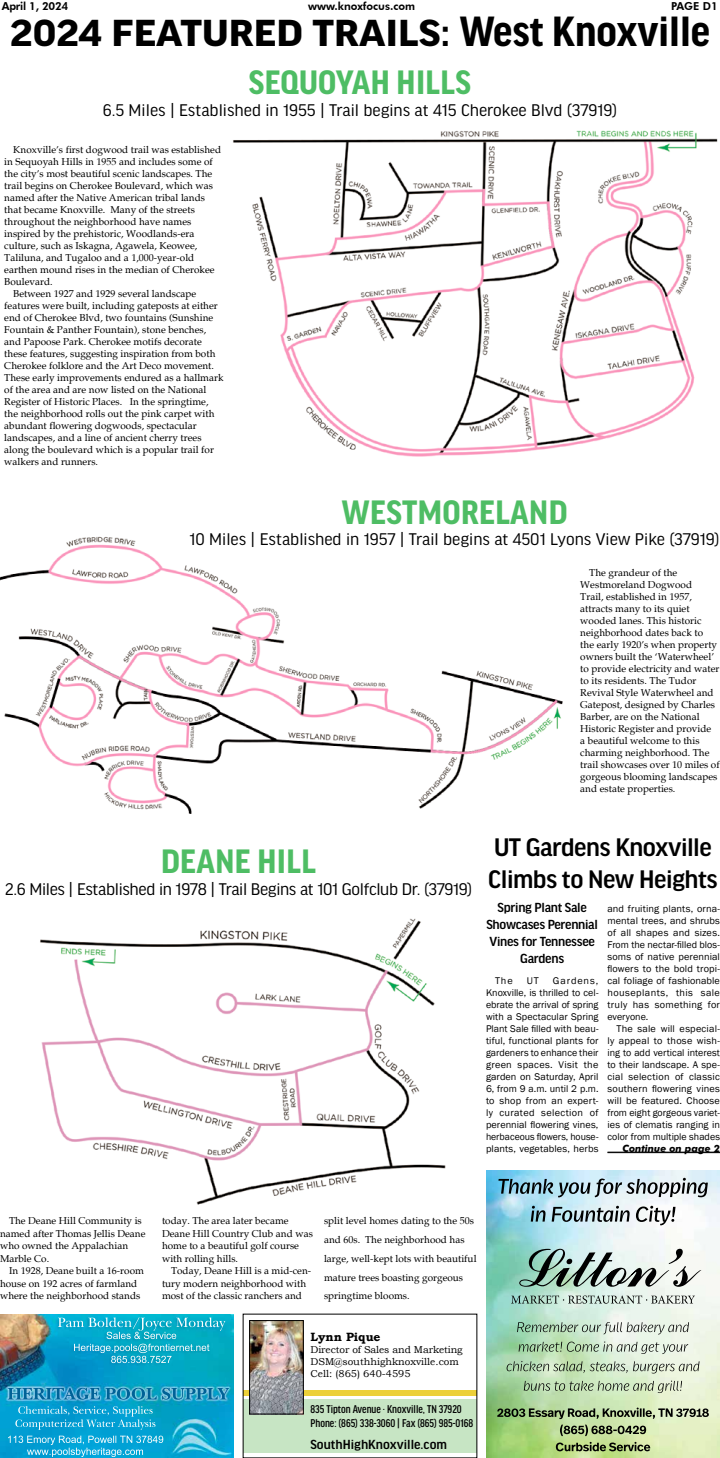
<style>
.page{position:relative;width:720px;height:1458px;background:#fff}
.page>*{position:absolute;margin:0;border:0;box-sizing:border-box;transform-origin:0 0}
.t1{font:700 expanded 40px "Good Headline Pro";color:#000}
.t2{font:700 36px "Good Headline Pro Narr";letter-spacing:.01em;color:#4ebd64}
.t3{font:500 27px/32.4px "Good Headline Pro";letter-spacing:-.02em;color:#000}
.t4{font:18px "Good Headline Pro";color:#000}
.t5{font:18px "Good Headline Pro";letter-spacing:-.02em;color:#000}
.t6{font:500 14px/16.8px "Good Headline Pro";letter-spacing:-.02em;color:#000;text-align:center}
.t7{font:500 14px "Good Headline Pro";color:#000}
.t8{font:500 condensed 12px/14.4px "Good Headline Pro";color:#000}
.t9{font:700 12px "Bookman Old Style";color:#000}
.t10{font:800 11px "Futura BT";color:#000}
.t11{font:800 11px "Futura BT";letter-spacing:-.02em;color:#000}
.t12{font:10px/12px "Palatia";color:#000}
.t13{font:10px/12px "Franklin Gothic";letter-spacing:.005em;color:#000;text-align:justify}
.t14{font:10px/12px "Bookman Old Style";color:#000}
.t15{font:italic 700 10px "Futura BT";color:#000}
.s1{font-family:"Good Headline Pro Narr";font-stretch:normal;font-size:45px}
</style>
<div class="page">
<img style="left:486px;top:1170px;width:234px;height:288px">
<svg style="left:556px;top:1442px;width:94px;height:9px"></svg>
<svg style="left:560px;top:1425px;width:86px;height:11px"></svg>
<svg style="left:497px;top:1408px;width:212px;height:11px"></svg>
<svg style="left:524px;top:1381px;width:158px;height:12px"></svg>
<svg style="left:507px;top:1361px;width:193px;height:13px"></svg>
<svg style="left:519px;top:1342px;width:169px;height:12px"></svg>
<svg style="left:517px;top:1322px;width:172px;height:13px"></svg>
<svg style="left:511px;top:1295px;width:184px;height:9px"></svg>
<svg style="left:519px;top:1249px;width:183px;height:38px"></svg>
<svg style="left:531px;top:1206px;width:145px;height:19px"></svg>
<svg style="left:498px;top:1178px;width:210px;height:19px"></svg>
<div style="left:243px;top:1400px;width:234px;height:53px;background:#c7e5c4"></div>
<div style="left:243px;top:1390px;width:234px;height:6px;background:#ecd039"></div>
<img style="left:251px;top:1322px;width:50px;height:90px">
<div style="left:249px;top:1320px;width:54px;height:94px;border:1px solid #000"></div>
<img style="left:0;top:1314px;width:234px;height:144px">
<img style="left:40px;top:918px;width:406px;height:287px">
<img style="left:233px;top:130px;width:485px;height:327px">
<img style="left:0;top:536px;width:563px;height:278px">
<hr style="left:608px;top:1152px;width:112px;height:1px;background:#000">
<p class="t11" style="left:2px;top:0;width:68px">April 1, 2024</p>
<p class="t10" style="left:308px;top:0;width:108px">www.knoxfocus.com</p>
<p class="t10" style="left:671px;top:0;width:48px">PAGE D1</p>
<h1 class="t1" style="left:10px;top:14px;width:702px">2024 FEATURED TRAILS: <span class="s1">West Knoxville</span></h1>
<h2 class="t2" style="left:249px;top:65px;width:224px">SEQUOYAH HILLS</h2>
<h3 class="t4" style="left:103px;top:101px;width:516px">6.5 Miles | Established in 1955 | Trail begins at 415 Cherokee Blvd (37919)</h3>
<p class="t12" style="left:13px;top:144px;width:209px">Knoxville’s first dogwood trail was established</p>
<p class="t12" style="left:4px;top:156px;width:210px">in Sequoyah Hills in 1955 and includes some of</p>
<p class="t12" style="left:4px;top:168px;width:210px">the city’s most beautiful scenic landscapes. The</p>
<p class="t12" style="left:4px;top:180px;width:210px">trail begins on Cherokee Boulevard, which was</p>
<p class="t12" style="left:4px;top:192px;width:202px">named after the Native American tribal lands</p>
<p class="t12" style="left:4px;top:204px;width:192px">that became Knoxville. Many of the streets</p>
<p class="t12" style="left:4px;top:216px;width:189px">throughout the neighborhood have names</p>
<p class="t12" style="left:4px;top:228px;width:192px">inspired by the prehistoric, Woodlands-era</p>
<p class="t12" style="left:4px;top:240px;width:195px">culture, such as Iskagna, Agawela, Keowee,</p>
<p class="t12" style="left:4px;top:252px;width:192px">Taliluna, and Tugaloo and a 1,000-year-old</p>
<p class="t12" style="left:4px;top:264px;width:212px">earthen mound rises in the median of Cherokee</p>
<p class="t12" style="left:4px;top:276px;width:50px">Boulevard.</p>
<p class="t12" style="left:13px;top:288px;width:184px">Between 1927 and 1929 several landscape</p>
<p class="t12" style="left:4px;top:300px;width:215px">features were built, including gateposts at either</p>
<p class="t12" style="left:4px;top:312px;width:210px">end of Cherokee Blvd, two fountains (Sunshine</p>
<p class="t12" style="left:4px;top:324px;width:204px">Fountain &amp; Panther Fountain), stone benches,</p>
<p class="t12" style="left:4px;top:336px;width:199px">and Papoose Park. Cherokee motifs decorate</p>
<p class="t12" style="left:4px;top:348px;width:213px">these features, suggesting inspiration from both</p>
<p class="t12" style="left:4px;top:360px;width:211px">Cherokee folklore and the Art Deco movement.</p>
<p class="t12" style="left:4px;top:372px;width:221px">These early improvements endured as a hallmark</p>
<p class="t12" style="left:4px;top:384px;width:204px">of the area and are now listed on the National</p>
<p class="t12" style="left:4px;top:396px;width:206px">Register of Historic Places. In the springtime,</p>
<p class="t12" style="left:4px;top:408px;width:212px">the neighborhood rolls out the pink carpet with</p>
<p class="t12" style="left:4px;top:420px;width:194px">abundant flowering dogwoods, spectacular</p>
<p class="t12" style="left:4px;top:432px;width:199px">landscapes, and a line of ancient cherry trees</p>
<p class="t12" style="left:4px;top:444px;width:211px">along the boulevard which is a popular trail for</p>
<p class="t12" style="left:4px;top:456px;width:95px">walkers and runners.</p>
<h2 class="t2" style="left:341px;top:494px;width:228px">WESTMORELAND</h2>
<h3 class="t4" style="left:189px;top:531px;width:532px">10 Miles | Established in 1957 | Trail begins at 4501 Lyons View Pike (37919)</h3>
<p class="t12" style="left:580px;top:567px;width:141px;text-indent:9px">The grandeur of the<br>Westmoreland Dogwood<br>Trail, established in 1957, attracts many to its quiet wooded lanes. This historic neighborhood dates back to<br>the early 1920’s when property owners built the ‘Waterwheel’ to provide electricity and water to its residents. The Tudor<br>Revival Style Waterwheel and<br>Gatepost, designed by Charles<br>Barber, are on the National<br>Historic Register and provide<br>a beautiful welcome to this charming neighborhood. The trail showcases over 10 miles of gorgeous blooming landscapes and estate properties.</p>
<h2 class="t2" style="left:161px;top:844px;width:156px">DEANE HILL</h2>
<h3 class="t5" style="left:5px;top:880px;width:469px">2.6 Miles | Established in 1978 | Trail Begins at 101 Golfclub Dr. (37919)</h3>
<h3 class="t3" style="left:488px;top:831px;width:231px">UT Gardens Knoxville<br>Climbs to New Heights</h3>
<h3 class="t6" style="left:486px;top:900px;width:113px">Spring Plant Sale<br>Showcases Perennial<br>Vines for Tennessee<br>Gardens</h3>
<p class="t13" style="left:495px;top:975px;width:19px">The</p>
<p class="t13" style="left:527px;top:975px;width:14px">UT</p>
<p class="t13" style="left:486px;top:975px;width:114px;text-indent:67px">Gardens, Knoxville, is thrilled to cel&shy;ebrate the arrival of spring with a Spectacular Spring Plant Sale filled with beau&shy;tiful, functional plants for gardeners to enhance their green spaces. Visit the garden on Saturday, April 6, from 9 a.m. until 2 p.m. to shop from an expert&shy;ly curated selection of perennial flowering vines, herbaceous flowers, house&shy;plants, vegetables, herbs</p>
<p class="t13" style="left:608px;top:903px;width:114px">and fruiting plants, orna&shy;mental trees, and shrubs of all shapes and sizes.<br>From the nectar-filled blos&shy;soms of native perennial flowers to the bold tropi&shy;cal foliage of fashionable houseplants, this sale truly has something for everyone.</p>
<p class="t13" style="left:608px;top:1023px;width:114px;text-indent:9px">The sale will especial&shy;ly appeal to those wish&shy;ing to add vertical interest to their landscape. A spe&shy;cial selection of classic southern flowering vines will be featured. Choose from eight gorgeous variet&shy;ies of clematis ranging in color from multiple shades</p>
<p class="t15" style="left:622px;top:1143px;width:99px">Continue on page 2</p>
<p class="t12" style="left:0;top:1215px;width:147px;line-height:12.5px;text-indent:9px">The Deane Hill Community is named after Thomas Jellis Deane who owned the Appalachian<br>Marble Co.</p>
<p class="t12" style="left:0;top:1265px;width:146px;line-height:12.5px;text-indent:9px">In 1928, Deane built a 16-room house on 192 acres of farmland where the neighborhood stands</p>
<p class="t12" style="left:162px;top:1215px;width:152px;line-height:12.5px">today. The area later became<br>Deane Hill Country Club and was home to a beautiful golf course with rolling hills.</p>
<p class="t12" style="left:162px;top:1265px;width:151px;line-height:12.5px;text-indent:9px">Today, Deane Hill is a mid-cen&shy;tury modern neighborhood with most of the classic ranchers and</p>
<p class="t12" style="left:324px;top:1212px;width:154px;line-height:18.7px">split level homes dating to the 50s and 60s. The neighborhood has large, well-kept lots with beautiful mature trees boasting gorgeous springtime blooms.</p>
<p class="t9" style="left:311px;top:1329px;width:72px">Lynn Pique</p>
<p class="t14" style="left:311px;top:1344px;width:154px">Director of Sales and Marketing<br>DSM@southhighknoxville.com<br>Cell: (865) 640-4595</p>
<p class="t8" style="left:311px;top:1402px;width:164px">835 Tipton Avenue . Knoxville, TN 37920<br>Phone: (865) 338-3060 | Fax (865) 985-0168</p>
<h3 class="t7" style="left:311px;top:1437px;width:138px">SouthHighKnoxville.com</h3>
</div>
